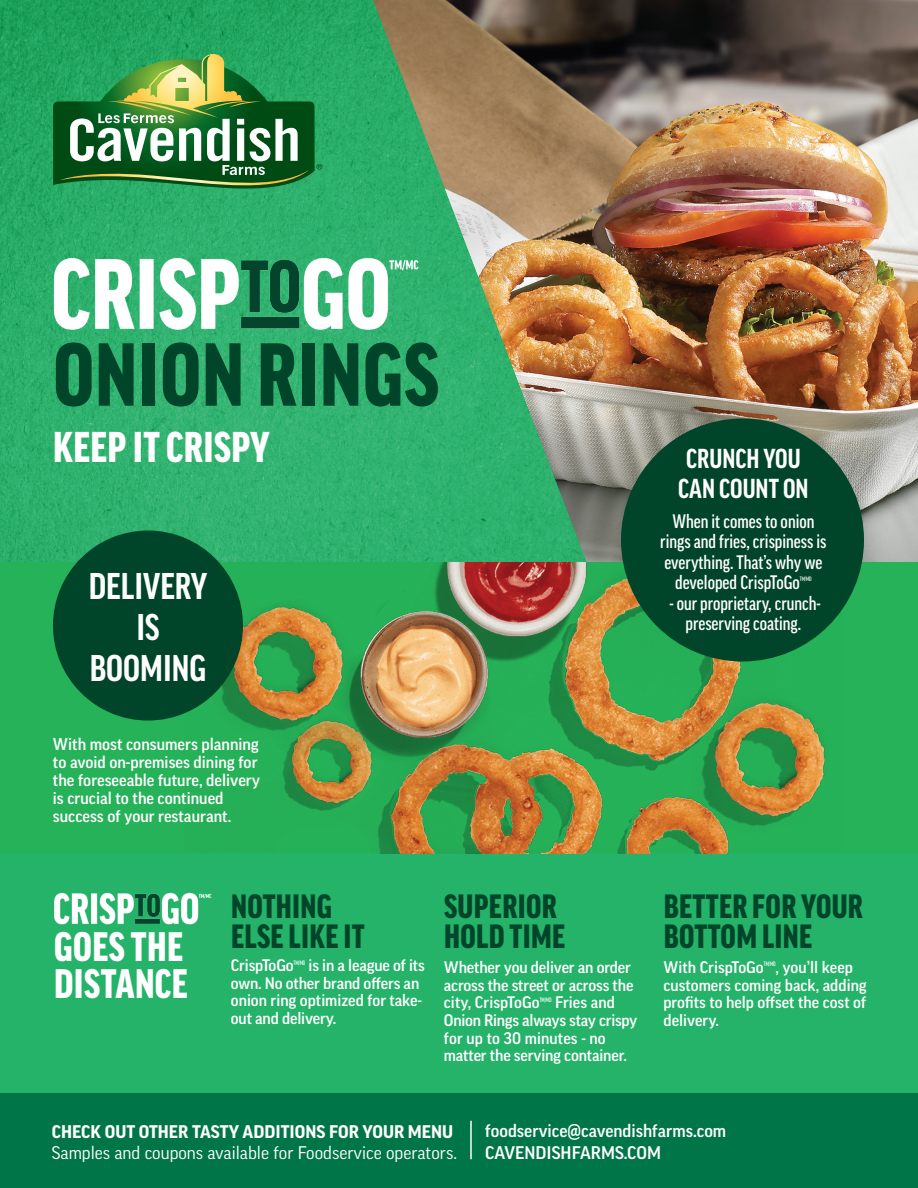
<style>
.page{position:relative;width:918px;height:1188px;background:#fff}
.page>*{position:absolute;margin:0;border:0;box-sizing:border-box;transform-origin:0 0}
.t1{font:900 condensed 86.1px "Good Pro";letter-spacing:.01em;color:#004529}
.t2{font:900 condensed 41.55px "Good Pro";letter-spacing:.01em;color:#fff}
.t3{font:900 condensed 39.75px/37px "Good Pro";letter-spacing:.01em;color:#fff}
.t4{font:700 condensed 35.85px/40.8px "Good Pro";color:#fff;text-align:center}
.t5{font:900 condensed 32.55px/29.7px "Good Pro";letter-spacing:.01em;color:#004529}
.t6{font:700 condensed 26.4px/30px "Good Pro";color:#fff;text-align:center}
.t7{font:500 condensed 18.9px/20.4px "Good Pro";color:#fff;text-align:center}
.t8{font:17.7px "Good Pro";color:#fff}
.t9{font:500 17.7px/22.5px "Good Pro";color:#fff}
.t10{font:700 17.7px "Good Pro";color:#fff}
.t11{font:500 16.5px/18px "Good Pro";color:#fff}
.t12{font:500 16.2px/17.7px "Good Pro";letter-spacing:-.01em;color:#fff}
.t13{font:500 extra-condensed 6.15px "Good Pro";letter-spacing:-.02em;color:#fff}
</style>
<div class="page">
<img style="left:598px;top:0;width:320px;height:562px">
<img style="left:0;top:0;width:598px;height:562px">
<svg style="left:53px;top:54px;width:269px;height:140px;background:#4a9457"></svg>
<img style="left:53px;top:254px;width:370px;height:85px">
<div style="left:0;top:562px;width:918px;height:544px;background:#24b369"></div>
<div style="left:0;top:562px;width:918px;height:291px;background:#26b258"></div>
<img style="left:189px;top:562px;width:652px;height:291px">
<div style="left:53px;top:531px;width:190px;height:190px;background:#004529;border-radius:50%"></div>
<div style="left:621px;top:418px;width:243px;height:244px;background:#004529;border-radius:50%"></div>
<img style="left:54px;top:892px;width:158px;height:33px">
<div style="left:0;top:1094px;width:918px;height:94px;background:#007648"></div>
<hr style="left:470px;top:1121px;width:2px;height:38px;background:#fff">
<h1 class="t1" style="left:53px;top:327px;width:387px">ONION RINGS</h1>
<h2 class="t2" style="left:53px;top:425px;width:218px">KEEP IT CRISPY</h2>
<h3 class="t4" style="left:89px;top:566px;width:120px">DELIVERY<br>IS<br>BOOMING</h3>
<p class="t11" style="left:53px;top:735px;width:209px">With most consumers planning to avoid on-premises dining for the foreseeable future, delivery is crucial to the continued success of your restaurant.</p>
<h3 class="t6" style="left:678px;top:444px;width:132px">CRUNCH YOU<br>CAN COUNT ON</h3>
<p class="t7" style="left:672px;top:511px;width:144px">When it comes to onion</p>
<p class="t7" style="left:660px;top:531px;width:168px">rings and fries, crispiness is</p>
<p class="t7" style="left:664px;top:552px;width:159px">everything. That’s why we</p>
<p class="t7" style="left:675px;top:572px;width:126px">developed CrispToGo</p>
<p class="t13" style="left:800px;top:576px;width:13px">TM/MD</p>
<p class="t7" style="left:669px;top:593px;width:153px">- our proprietary, crunch&shy;preserving coating.</p>
<h3 class="t3" style="left:54px;top:929px;width:135px">GOES THE<br>DISTANCE</h3>
<h3 class="t5" style="left:231px;top:891px;width:135px">NOTHING<br>ELSE LIKE IT</h3>
<p class="t12" style="left:231px;top:956px;width:64px">CrispToGo</p>
<p class="t13" style="left:294px;top:959px;width:13px">TM/MD</p>
<p class="t12" style="left:231px;top:956px;width:195px;text-indent:78px">is in a league of its own. No other brand offers an onion ring optimized for take&shy;out and delivery.</p>
<h3 class="t5" style="left:444px;top:891px;width:123px">SUPERIOR<br>HOLD TIME</h3>
<p class="t12" style="left:444px;top:958px;width:191px">Whether you deliver an order across the street or across the city, CrispToGo</p>
<p class="t12" style="left:444px;top:994px;width:195px;text-indent:111px">Fries and<br>Onion Rings always stay crispy for up to 30 minutes - no matter the serving container.</p>
<p class="t13" style="left:540px;top:996px;width:13px">TM/MD</p>
<h3 class="t5" style="left:664px;top:891px;width:201px">BETTER FOR YOUR<br>BOTTOM LINE</h3>
<p class="t12" style="left:664px;top:958px;width:102px">With CrispToGo</p>
<p class="t13" style="left:764px;top:961px;width:13px">TM/MD</p>
<p class="t12" style="left:664px;top:958px;width:205px;text-indent:112px">, you’ll keep customers coming back, adding profits to help offset the cost of delivery.</p>
<p class="t10" style="left:52px;top:1122px;width:403px">CHECK OUT OTHER TASTY ADDITIONS FOR YOUR MENU</p>
<p class="t8" style="left:52px;top:1143px;width:407px">Samples and coupons available for Foodservice operators.</p>
<p class="t9" style="left:485px;top:1119px;width:242px">foodservice@cavendishfarms.com<br>CAVENDISHFARMS.COM</p>
</div>
